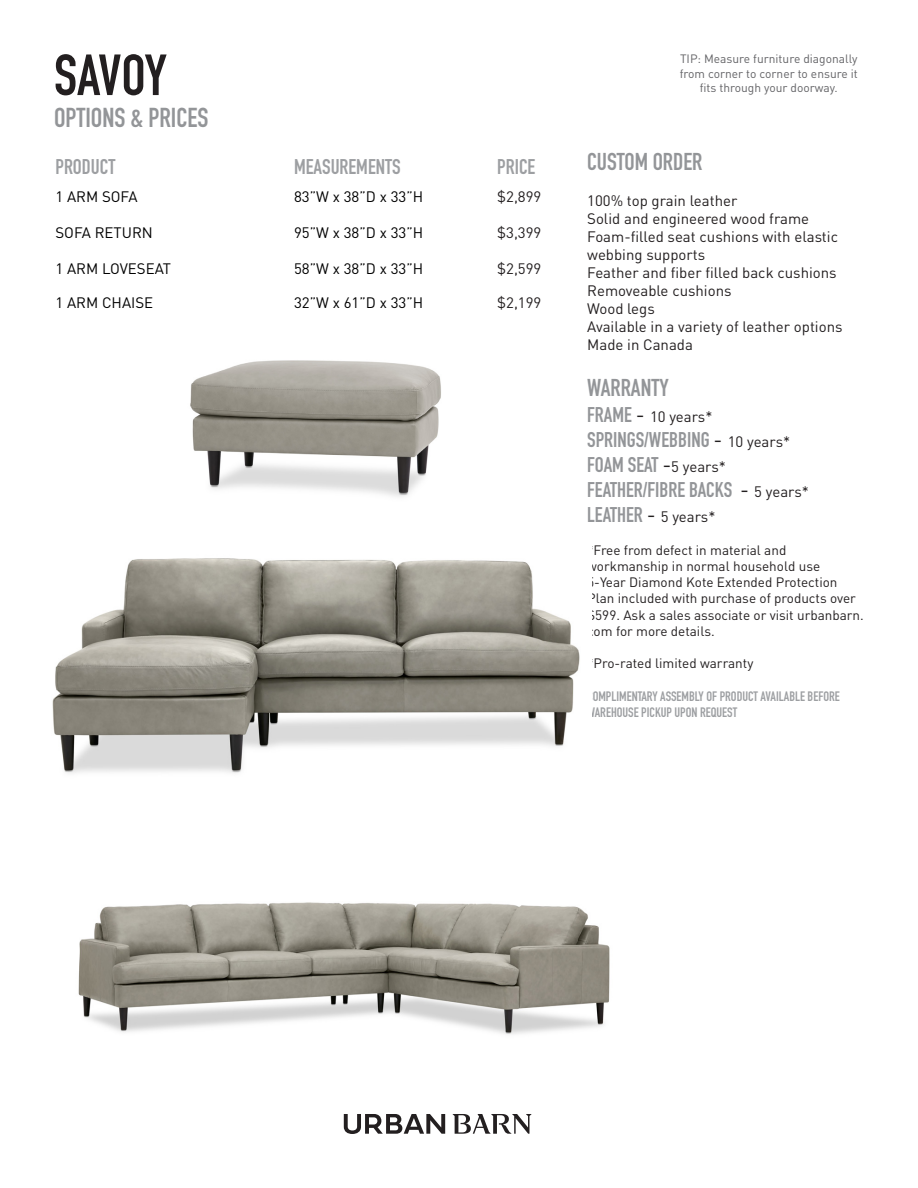
<style>
.page{position:relative;width:918px;height:1188px;background:#fff}
.page>*{position:absolute;margin:0;border:0;box-sizing:border-box;transform-origin:0 0}
.t1{font:57px "DIN Engschrift Std";letter-spacing:-.01em;color:#231f20}
.t2{font:27px "DIN Engschrift Std";color:#939598}
.t3{font:24px "DIN Engschrift Std";color:#939598}
.t4{font:21px "DIN Engschrift Std";color:#939598}
.t5{font:21px "DIN Engschrift Std";color:#9d9fa2}
.t6{font:15px/18px "DINOT";color:#231f20}
.t7{font:15px "DINOT";color:#000}
.t8{font:13.5px/16.2px "DINOT";color:#231f20}
.t9{font:13.5px/16.2px "DIN Engschrift Std";color:#9d9fa2}
.t10{font:12px/14.4px "DINOT";color:#636366;text-align:center}
.s1{font-family:"DIN Engschrift Std";font-size:21px;color:#939598}
.s2{font-size:21px}
.s3{font-family:"DINOT";color:#231f20}
.s4{font-family:"DINOT";font-size:15px;color:#231f20}
</style>
<div class="page">
<img style="left:52px;top:558px;width:528px;height:215px">
<img style="left:78px;top:902px;width:532px;height:132px">
<img style="left:190px;top:360px;width:251px;height:137px">
<svg style="left:344px;top:1114px;width:101px;height:20px"></svg>
<svg style="left:453px;top:1114px;width:79px;height:20px"></svg>
<p class="t1" style="left:54px;top:42px;width:114px">SAVOY</p>
<p class="t2" style="left:54px;top:101px;width:156px">OPTIONS &amp; PRICES</p>
<p class="t5" style="left:56px;top:155px;width:61px">PRODUCT</p>
<p class="t5" style="left:294px;top:155px;width:108px">MEASUREMENTS</p>
<p class="t5" style="left:497px;top:155px;width:40px">PRICE</p>
<p class="t7" style="left:56px;top:186px;width:84px">1 ARM SOFA</p>
<p class="t7" style="left:294px;top:186px;width:131px">83”W x 38”D x 33”H</p>
<p class="t6" style="left:497px;top:187px;width:46px">$2,899</p>
<p class="t7" style="left:56px;top:222px;width:99px">SOFA RETURN</p>
<p class="t7" style="left:294px;top:222px;width:131px">95”W x 38”D x 33”H</p>
<p class="t6" style="left:497px;top:223px;width:46px">$3,399</p>
<p class="t7" style="left:56px;top:258px;width:117px">1 ARM LOVESEAT</p>
<p class="t7" style="left:294px;top:258px;width:131px">58”W x 38”D x 33”H</p>
<p class="t6" style="left:497px;top:259px;width:46px">$2,599</p>
<p class="t7" style="left:56px;top:292px;width:99px">1 ARM CHAISE</p>
<p class="t7" style="left:294px;top:292px;width:131px">32”W x 61”D x 33”H</p>
<p class="t6" style="left:497px;top:293px;width:46px">$2,199</p>
<p class="t10" style="left:680px;top:51px;width:180px">TIP: Measure furniture diagonally from corner to corner to ensure it fits through your doorway.</p>
<p class="t3" style="left:587px;top:147px;width:117px">CUSTOM ORDER</p>
<p class="t6" style="left:587px;top:191px;width:152px">100% top grain leather</p>
<p class="t6" style="left:587px;top:209px;width:223px">Solid and engineered wood frame</p>
<p class="t6" style="left:587px;top:227px;width:252px">Foam-filled seat cushions with elastic webbing supports</p>
<p class="t6" style="left:587px;top:263px;width:251px">Feather and fiber filled back cushions</p>
<p class="t6" style="left:587px;top:281px;width:146px">Removeable cushions</p>
<p class="t6" style="left:587px;top:299px;width:69px">Wood legs</p>
<p class="t6" style="left:587px;top:317px;width:257px">Available in a variety of leather options</p>
<p class="t6" style="left:587px;top:335px;width:107px">Made in Canada</p>
<p class="t3" style="left:587px;top:374px;width:83px">WARRANTY</p>
<p class="t6" style="left:587px;top:407px;width:127px"><span class="s1">FRAME</span> <span class="s2">-</span> 10 years*</p>
<p class="t4" style="left:587px;top:427px;width:205px">SPRINGS/WEBBING <span class="s3">-</span> <span class="s4">10 years*</span></p>
<p class="t4" style="left:587px;top:452px;width:140px">FOAM SEAT <span class="s3">-</span><span class="s4">5 years*</span></p>
<p class="t4" style="left:587px;top:478px;width:223px">FEATHER/FIBRE BACKS <span class="s3">-</span> <span class="s4">5 years*</span></p>
<p class="t4" style="left:587px;top:503px;width:130px">LEATHER <span class="s3">-</span> <span class="s4">5 years*</span></p>
<p class="t8" style="left:587px;top:541px;width:234px">*Free from defect in material and workmanship in normal household use</p>
<p class="t8" style="left:587px;top:574px;width:278px">5-Year Diamond Kote Extended Protection Plan included with purchase of products over $599. Ask a sales associate or visit urbanbarn. com for more details.</p>
<p class="t8" style="left:587px;top:655px;width:168px">*Pro-rated limited warranty</p>
<p class="t9" style="left:587px;top:688px;width:254px">COMPLIMENTARY ASSEMBLY OF PRODUCT AVAILABLE BEFORE<br>WAREHOUSE PICKUP UPON REQUEST</p>
</div>
